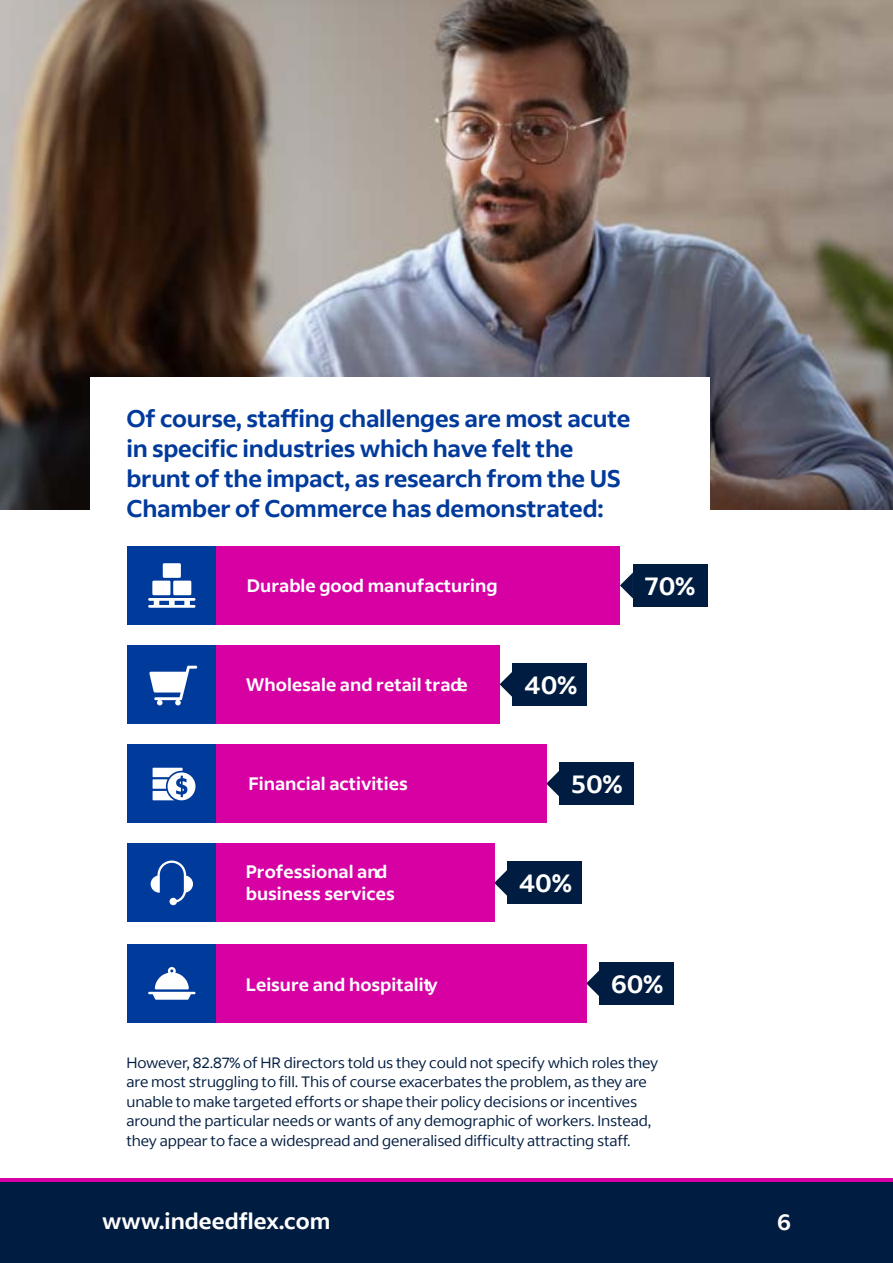
<style>
.page{position:relative;width:893px;height:1263px;background:#fff}
.page>*{position:absolute;margin:0;border:0;box-sizing:border-box;transform-origin:0 0}
.t1{font:700 25.35px "Indeed Sans";color:#fff}
.t2{font:700 24px/30px "Indeed Sans";letter-spacing:-.01em;color:#003a9b}
.t3{font:700 22.5px "Indeed Sans";color:#fff}
.t4{font:700 18px/21.6px "Indeed Sans";color:#fff}
.t5{font:15px/19.5px "Indeed Sans";letter-spacing:-.01em;color:#001c40}
</style>
<div class="page">
<img style="left:0;top:0;width:893px;height:509px">
<div style="left:90px;top:377px;width:619px;height:136px;background:#fff"></div>
<div style="left:0;top:1182px;width:893px;height:81px;background:#001c40"></div>
<hr style="left:0;top:1178px;width:893px;height:4px;background:#d700a4">
<div style="left:559px;top:762px;width:74px;height:43px;background:#001c40"></div>
<svg style="left:546px;top:771px;width:13px;height:26px"></svg>
<div style="left:633px;top:564px;width:74px;height:43px;background:#001c40"></div>
<svg style="left:620px;top:572px;width:13px;height:26px"></svg>
<div style="left:513px;top:663px;width:74px;height:43px;background:#001c40"></div>
<svg style="left:500px;top:671px;width:13px;height:26px"></svg>
<div style="left:216px;top:745px;width:330px;height:78px;background:#d600a3"></div>
<div style="left:216px;top:546px;width:404px;height:78px;background:#d600a3"></div>
<div style="left:599px;top:962px;width:74px;height:43px;background:#001c40"></div>
<svg style="left:586px;top:970px;width:13px;height:26px"></svg>
<div style="left:507px;top:861px;width:74px;height:43px;background:#001c40"></div>
<svg style="left:494px;top:870px;width:13px;height:26px"></svg>
<div style="left:216px;top:944px;width:370px;height:78px;background:#d600a3"></div>
<div style="left:216px;top:844px;width:278px;height:78px;background:#d600a3"></div>
<div style="left:128px;top:745px;width:88px;height:78px;background:#003b9c"></div>
<div style="left:128px;top:944px;width:88px;height:78px;background:#003b9c"></div>
<div style="left:128px;top:546px;width:88px;height:78px;background:#003b9c"></div>
<div style="left:128px;top:844px;width:88px;height:78px;background:#003b9c"></div>
<svg style="left:148px;top:967px;width:47px;height:33px"></svg>
<div style="left:152px;top:581px;width:18px;height:14px;background:#fff"></div>
<div style="left:163px;top:563px;width:18px;height:15px;background:#fff"></div>
<div style="left:173px;top:581px;width:18px;height:14px;background:#fff"></div>
<svg style="left:148px;top:598px;width:47px;height:10px"></svg>
<svg style="left:151px;top:860px;width:42px;height:45px"></svg>
<div style="left:216px;top:645px;width:284px;height:78px;background:#d600a3"></div>
<div style="left:128px;top:645px;width:88px;height:78px;background:#003b9c"></div>
<svg style="left:153px;top:768px;width:42px;height:32px"></svg>
<svg style="left:149px;top:666px;width:48px;height:39px"></svg>
<h2 class="t2" style="left:126px;top:403px;width:506px">Of course, staffing challenges are most acute in specific industries which have felt the brunt of the impact, as research from the US Chamber of Commerce has demonstrated:</h2>
<p class="t4" style="left:247px;top:574px;width:252px">Durable good manufacturing</p>
<h1 class="t1" style="left:645px;top:570px;width:52px">70%</h1>
<p class="t4" style="left:246px;top:673px;width:224px">Wholesale and retail trade</p>
<h1 class="t1" style="left:525px;top:668px;width:54px">40%</h1>
<p class="t4" style="left:249px;top:773px;width:161px">Financial activities</p>
<p class="t4" style="left:246px;top:860px;width:150px">Professional and business services</p>
<h1 class="t1" style="left:571px;top:768px;width:53px">50%</h1>
<h1 class="t1" style="left:519px;top:867px;width:54px">40%</h1>
<p class="t4" style="left:246px;top:974px;width:193px">Leisure and hospitality</p>
<h1 class="t1" style="left:611px;top:967px;width:53px">60%</h1>
<p class="t5" style="left:126px;top:1053px;width:533px">However, 82.87% of HR directors told us they could not specify which roles they are most struggling to fill. This of course exacerbates the problem, as they are unable to make targeted efforts or shape their policy decisions or incentives around the particular needs or wants of any demographic of workers. Instead, they appear to face a widespread and generalised difficulty attracting staff.</p>
<h3 class="t3" style="left:102px;top:1206px;width:230px">www.indeedflex.com</h3>
<h3 class="t3" style="left:777px;top:1207px;width:15px">6</h3>
</div>
